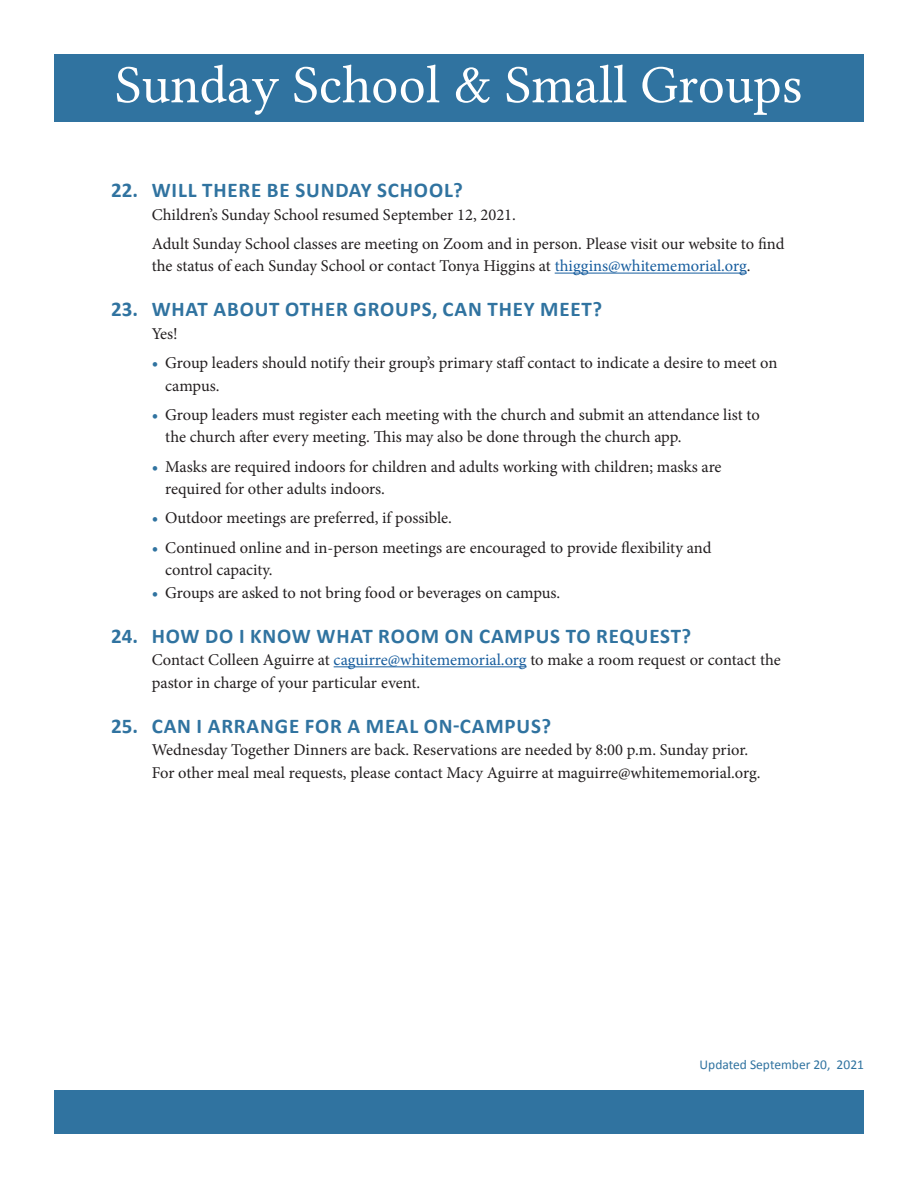
<style>
.page{position:relative;width:918px;height:1188px;background:#fff}
.page>*{position:absolute;margin:0;border:0;box-sizing:border-box;transform-origin:0 0}
.t1{font:54px "Lin Libertine";color:#fff}
.t2{font:700 21px "Calibri";letter-spacing:.04em;color:#3073a0}
.t3{font:16.5px/22.5px "Minion Pro";letter-spacing:-.005em;color:#231f20}
.t4{font:13.5px "Calibri";color:#3073a0}
.s1{color:#175d9e}
.s2{font-weight:700;color:#3073a0}
</style>
<div class="page">
<div style="left:54px;top:54px;width:810px;height:68px;background:#3073a0"></div>
<hr style="left:555px;top:273px;width:192px;height:1px;background:#175d9e">
<hr style="left:334px;top:666px;width:193px;height:1px;background:#175d9e">
<div style="left:54px;top:1091px;width:810px;height:43px;background:#3073a0"></div>
<p class="t1" style="left:115px;top:54px;width:689px">Sunday School &amp; Small Groups</p>
<p class="t2" style="left:111px;top:177px;width:353px">22. WILL THERE BE SUNDAY SCHOOL?</p>
<p class="t3" style="left:152px;top:203px;width:366px">Children’s Sunday School resumed September 12, 2021.</p>
<p class="t3" style="left:152px;top:233px;width:634px">Adult Sunday School classes are meeting on Zoom and in person. Please visit our website to find the status of each Sunday School or contact Tonya Higgins at <span class="s1">thiggins@whitememorial.org</span>.</p>
<p class="t2" style="left:111px;top:296px;width:492px">23. WHAT ABOUT OTHER GROUPS, CAN THEY MEET?</p>
<p class="t3" style="left:152px;top:323px;width:28px">Yes!</p>
<p class="t3" style="left:165px;top:352px;width:614px;text-indent:-13px"><span class="s2">•</span> Group leaders should notify their group’s primary staff contact to indicate a desire to meet on campus.</p>
<p class="t3" style="left:165px;top:404px;width:596px;text-indent:-14px"><span class="s2">•</span> Group leaders must register each meeting with the church and submit an attendance list to the church after every meeting. This may also be done through the church app.</p>
<p class="t3" style="left:165px;top:455px;width:558px;text-indent:-14px"><span class="s2">•</span> Masks are required indoors for children and adults working with children; masks are required for other adults indoors.</p>
<p class="t3" style="left:152px;top:507px;width:302px"><span class="s2">•</span> Outdoor meetings are preferred, if possible.</p>
<p class="t3" style="left:165px;top:536px;width:548px;text-indent:-14px"><span class="s2">•</span> Continued online and in-person meetings are encouraged to provide flexibility and control capacity.</p>
<p class="t3" style="left:152px;top:581px;width:410px"><span class="s2">•</span> Groups are asked to not bring food or beverages on campus.</p>
<p class="t2" style="left:111px;top:622px;width:582px">24. HOW DO I KNOW WHAT ROOM ON CAMPUS TO REQUEST?</p>
<p class="t3" style="left:152px;top:649px;width:631px">Contact Colleen Aguirre at <span class="s1">caguirre@whitememorial.org</span> to make a room request or contact the pastor in charge of your particular event.</p>
<p class="t2" style="left:111px;top:712px;width:441px">25. CAN I ARRANGE FOR A MEAL ON-CAMPUS?</p>
<p class="t3" style="left:152px;top:739px;width:610px">Wednesday Together Dinners are back. Reservations are needed by 8:00 p.m. Sunday prior.<br>For other meal meal requests, please contact Macy Aguirre at maguirre@whitememorial.org.</p>
<p class="t4" style="left:700px;top:1056px;width:166px">Updated September 20, 2021</p>
</div>
